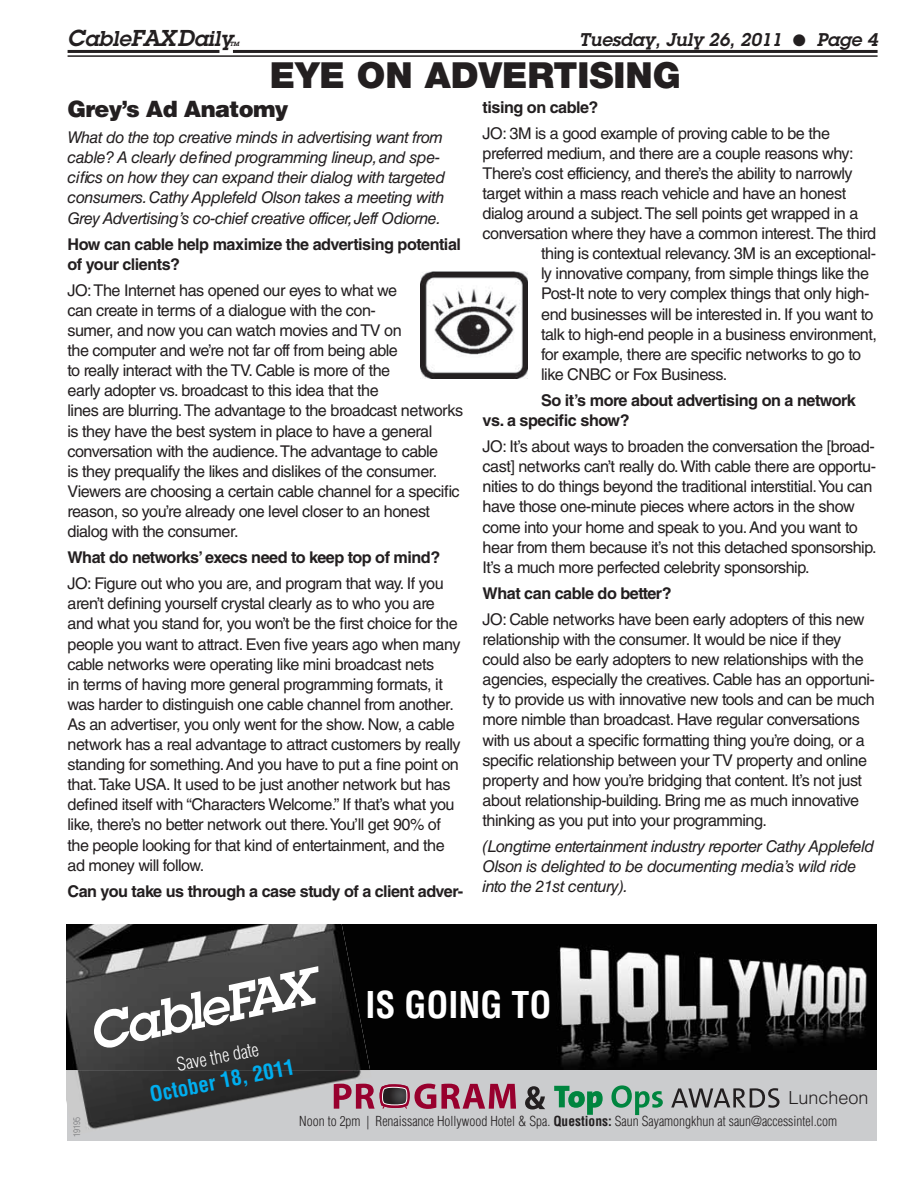
<style>
.page{position:relative;width:918px;height:1188px;background:#fff}
.page>*{position:absolute;margin:0;border:0;box-sizing:border-box;transform-origin:0 0}
.t1{font:900 36px "Helvetica Neue LT Std";color:#231f20}
.t2{font:700 condensed 36px "Helvetica LT Std";color:#fff}
.t3{font:900 22.5px "Helvetica LT Std";letter-spacing:-.03em;color:#231f20}
.t4{font:700 condensed 21px "Helvetica LT Std";color:#00aeef}
.t5{font:italic 600 21px "Lubalin Graph Std";color:#231f20}
.t6{font:italic 600 18px "Lubalin Graph Std";color:#231f20}
.t7{font:300 condensed 18px "Helvetica LT Std";color:#fff}
.t8{font:300 18px "Helvetica LT Std";color:#231f20}
.t9{font:16.2px/20.1px "Helvetica LT Std";letter-spacing:-.03em;color:#231f20}
.t10{font:italic 16.2px/20.1px "Helvetica LT Std";letter-spacing:-.03em;color:#231f20}
.t11{font:700 16.2px/20.1px "Helvetica LT Std";letter-spacing:-.03em;color:#231f20}
.t12{font:300 condensed 13.5px "Helvetica LT Std";color:#231f20}
.t13{font:300 condensed 9px "Helvetica LT Std";color:#77787b}
.t14{font:italic 600 6px "Lubalin Graph Std";color:#231f20}
.s1{font-size:22.5px}
.s2{font-weight:700}
</style>
<div class="page">
<hr style="left:233px;top:50px;width:645px;height:3px;background:#231f20">
<hr style="left:68px;top:50px;width:151px;height:3px;background:#231f20">
<hr style="left:68px;top:55px;width:810px;height:2px;background:#231f20">
<img style="left:371px;top:925px;width:506px;height:145px">
<div style="left:67px;top:1070px;width:810px;height:71px;background:#cbccce"></div>
<img style="left:67px;top:925px;width:304px;height:204px">
<svg style="left:94px;top:966px;width:224px;height:82px"></svg>
<svg style="left:671px;top:1088px;width:109px;height:20px"></svg>
<svg style="left:554px;top:1086px;width:49px;height:29px"></svg>
<svg style="left:611px;top:1085px;width:52px;height:30px"></svg>
<svg style="left:525px;top:1086px;width:20px;height:24px"></svg>
<svg style="left:334px;top:1084px;width:182px;height:25px"></svg>
<img style="left:420px;top:271px;width:108px;height:108px">
<p class="t5" style="left:68px;top:31px;width:167px"><span class="s1">C</span>able<span class="s1">FAXD</span>aily</p>
<p class="t14" style="left:230px;top:41px;width:11px">TM</p>
<p class="t6" style="left:579px;top:33px;width:300px">Tuesday, July 26, 2011 ● Page 4</p>
<h1 class="t1" style="left:270px;top:63px;width:412px">EYE ON ADVERTISING</h1>
<p class="t11" style="left:483px;top:99px;width:117px">tising on cable?</p>
<p class="t9" style="left:483px;top:125px;width:349px">JO: 3M is a good example of proving cable to be the</p>
<p class="t9" style="left:483px;top:145px;width:373px">preferred medium, and there are a couple reasons why:</p>
<p class="t9" style="left:483px;top:165px;width:371px">There’s cost efficiency, and there’s the ability to narrowly</p>
<p class="t9" style="left:483px;top:185px;width:365px">target within a mass reach vehicle and have an honest</p>
<p class="t9" style="left:483px;top:205px;width:377px">dialog around a subject. The sell points get wrapped in a</p>
<p class="t9" style="left:483px;top:225px;width:395px">conversation where they have a common interest. The third</p>
<p class="t9" style="left:541px;top:245px;width:336px">thing is contextual relevancy. 3M is an exceptional-</p>
<p class="t9" style="left:541px;top:265px;width:329px">ly innovative company, from simple things like the</p>
<p class="t9" style="left:541px;top:285px;width:330px">Post-It note to very complex things that only high-</p>
<p class="t9" style="left:541px;top:306px;width:334px">end businesses will be interested in. If you want to</p>
<p class="t9" style="left:541px;top:326px;width:337px">talk to high-end people in a business environment,</p>
<p class="t9" style="left:541px;top:346px;width:321px">for example, there are specific networks to go to</p>
<p class="t9" style="left:541px;top:366px;width:188px">like CNBC or Fox Business.</p>
<p class="t11" style="left:483px;top:392px;width:375px;text-indent:59px">So it’s more about advertising on a network vs. a specific show?</p>
<p class="t9" style="left:483px;top:438px;width:396px">JO: It’s about ways to broaden the conversation the [broad&shy;cast] networks can’t really do. With cable there are opportu&shy;nities to do things beyond the traditional interstitial. You can have those one-minute pieces where actors in the show come into your home and speak to you. And you want to hear from them because it’s not this detached sponsorship.<br>It’s a much more perfected celebrity sponsorship.</p>
<p class="t11" style="left:483px;top:585px;width:191px">What can cable do better?</p>
<p class="t9" style="left:483px;top:611px;width:394px">JO: Cable networks have been early adopters of this new relationship with the consumer. It would be nice if they could also be early adopters to new relationships with the agencies, especially the creatives. Cable has an opportuni&shy;ty to provide us with innovative new tools and can be much more nimble than broadcast. Have regular conversations with us about a specific formatting thing you’re doing, or a specific relationship between your TV property and online property and how you’re bridging that content. It’s not just about relationship-building. Bring me as much innovative thinking as you put into your programming.</p>
<p class="t10" style="left:483px;top:838px;width:393px">(Longtime entertainment industry reporter Cathy Applefeld<br>Olson is delighted to be documenting media’s wild ride into the 21st century).</p>
<h2 class="t3" style="left:68px;top:101px;width:223px">Grey’s Ad Anatomy</h2>
<p class="t10" style="left:68px;top:129px;width:379px">What do the top creative minds in advertising want from cable? A clearly defined programming lineup, and spe&shy;cifics on how they can expand their dialog with targeted consumers. Cathy Applefeld Olson takes a meeting with Grey Advertising’s co-chief creative officer, Jeff Odiorne.</p>
<p class="t11" style="left:68px;top:236px;width:395px">How can cable help maximize the advertising potential of your clients?</p>
<p class="t9" style="left:68px;top:282px;width:397px">JO: The Internet has opened our eyes to what we<br>can create in terms of a dialogue with the con-<br>sumer, and now you can watch movies and TV on<br>the computer and we’re not far off from being able<br>to really interact with the TV. Cable is more of the<br>early adopter vs. broadcast to this idea that the<br>lines are blurring. The advantage to the broadcast networks is they have the best system in place to have a general conversation with the audience. The advantage to cable<br>is they prequalify the likes and dislikes of the consumer.<br>Viewers are choosing a certain cable channel for a specific reason, so you’re already one level closer to an honest dialog with the consumer.</p>
<p class="t11" style="left:68px;top:549px;width:374px">What do networks’ execs need to keep top of mind?</p>
<p class="t9" style="left:68px;top:575px;width:395px">JO: Figure out who you are, and program that way. If you aren’t defining yourself crystal clearly as to who you are and what you stand for, you won’t be the first choice for the people you want to attract. Even five years ago when many cable networks were operating like mini broadcast nets<br>in terms of having more general programming formats, it was harder to distinguish one cable channel from another.<br>As an advertiser, you only went for the show. Now, a cable network has a real advantage to attract customers by really standing for something. And you have to put a fine point on that. Take USA. It used to be just another network but has defined itself with “Characters Welcome.” If that’s what you like, there’s no better network out there. You’ll get 90% of the people looking for that kind of entertainment, and the ad money will follow.</p>
<p class="t11" style="left:68px;top:883px;width:397px">Can you take us through a case study of a client adver-</p>
<p class="t13" style="left:74px;top:1137px;width:21px;rotate:-90deg">19195</p>
<p class="t7" style="left:176px;top:1059px;width:84px;rotate:-11deg">Save the date</p>
<p class="t4" style="left:148px;top:1083px;width:148px;rotate:-11deg">October 18, 2011</p>
<h1 class="t2" style="left:365px;top:984px;width:187px">IS GOING TO</h1>
<p class="t8" style="left:789px;top:1088px;width:82px">Luncheon</p>
<p class="t12" style="left:299px;top:1117px;width:539px">Noon to 2pm | Renaissance Hollywood Hotel &amp; Spa. <span class="s2">Questions:</span> Saun Sayamongkhun at saun@accessintel.com</p>
</div>
